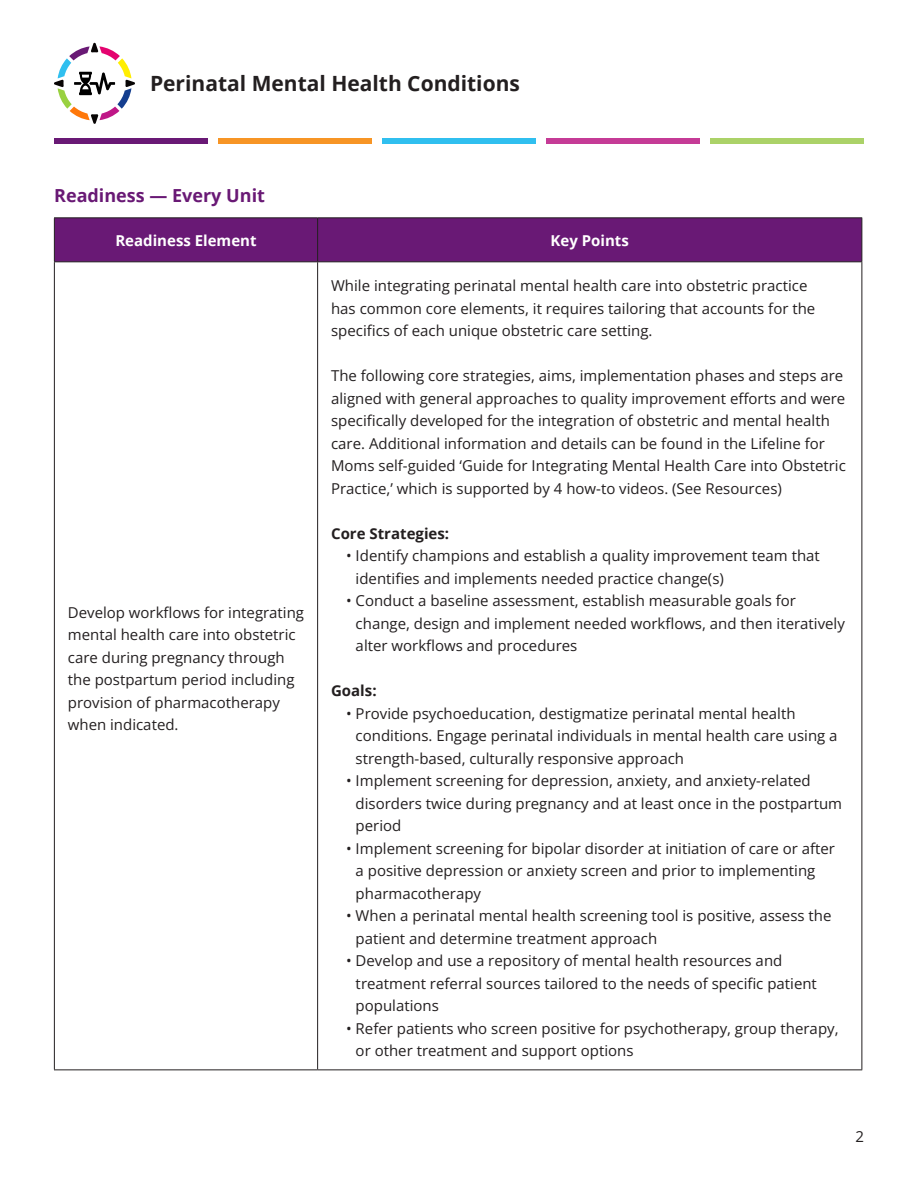
<style>
.page{position:relative;width:918px;height:1188px;background:#fff}
.page>*{position:absolute;margin:0;border:0;box-sizing:border-box;transform-origin:0 0}
.t1{font:700 21px "Open Sans";color:#231f20}
.t2{font:700 18px "Open Sans";color:#691975}
.t3{font:15px/22.5px "Open Sans";color:#231f20}
.t4{font:700 15px "Open Sans";color:#fff}
.t5{font:700 15px "Open Sans";color:#231f20}
</style>
<div class="page">
<div style="left:55px;top:218px;width:807px;height:43px;background:#691975"></div>
<hr style="left:54px;top:217px;width:264px;height:1px;background:#231f20">
<hr style="left:54px;top:218px;width:1px;height:43px;background:#231f20">
<hr style="left:318px;top:217px;width:544px;height:1px;background:#231f20">
<hr style="left:317px;top:218px;width:1px;height:43px;background:#231f20">
<hr style="left:862px;top:218px;width:1px;height:43px;background:#231f20">
<hr style="left:54px;top:261px;width:264px;height:1px;background:#231f20">
<hr style="left:54px;top:262px;width:1px;height:807px;background:#231f20">
<hr style="left:318px;top:261px;width:544px;height:1px;background:#231f20">
<hr style="left:317px;top:262px;width:1px;height:807px;background:#231f20">
<hr style="left:862px;top:262px;width:1px;height:807px;background:#231f20">
<hr style="left:54px;top:1069px;width:264px;height:1px;background:#231f20">
<hr style="left:318px;top:1069px;width:544px;height:1px;background:#231f20">
<div style="left:218px;top:138px;width:154px;height:6px;background:#f79525"></div>
<div style="left:382px;top:138px;width:154px;height:6px;background:#30bfef"></div>
<div style="left:546px;top:138px;width:154px;height:6px;background:#c53b96"></div>
<div style="left:711px;top:138px;width:153px;height:6px;background:#abd268"></div>
<div style="left:54px;top:138px;width:153px;height:6px;background:#691975"></div>
<svg style="left:54px;top:43px;width:81px;height:81px"></svg>
<p class="t1" style="left:150px;top:69px;width:371px">Perinatal Mental Health Conditions</p>
<p class="t2" style="left:54px;top:183px;width:212px">Readiness — Every Unit</p>
<p class="t4" style="left:115px;top:230px;width:143px">Readiness Element</p>
<p class="t4" style="left:551px;top:230px;width:80px">Key Points</p>
<p class="t3" style="left:68px;top:601px;width:238px">Develop workflows for integrating mental health care into obstetric care during pregnancy through the postpartum period including provision of pharmacotherapy when indicated.</p>
<p class="t3" style="left:331px;top:274px;width:486px">While integrating perinatal mental health care into obstetric practice has common core elements, it requires tailoring that accounts for the specifics of each unique obstetric care setting.</p>
<p class="t3" style="left:331px;top:364px;width:516px">The following core strategies, aims, implementation phases and steps are aligned with general approaches to quality improvement efforts and were specifically developed for the integration of obstetric and mental health care. Additional information and details can be found in the Lifeline for Moms self-guided ‘Guide for Integrating Mental Health Care into Obstetric Practice,’ which is supported by 4 how-to videos. (See Resources)</p>
<p class="t5" style="left:331px;top:523px;width:120px">Core Strategies:</p>
<p class="t3" style="left:356px;top:544px;width:466px;text-indent:-10px">• Identify champions and establish a quality improvement team that identifies and implements needed practice change(s)</p>
<p class="t3" style="left:356px;top:589px;width:491px;text-indent:-10px">• Conduct a baseline assessment, establish measurable goals for change, design and implement needed workflows, and then iteratively alter workflows and procedures</p>
<p class="t5" style="left:331px;top:680px;width:47px">Goals:</p>
<p class="t3" style="left:356px;top:702px;width:483px;text-indent:-10px">• Provide psychoeducation, destigmatize perinatal mental health conditions. Engage perinatal individuals in mental health care using a strength-based, culturally responsive approach</p>
<p class="t3" style="left:356px;top:769px;width:488px;text-indent:-10px">• Implement screening for depression, anxiety, and anxiety-related disorders twice during pregnancy and at least once in the postpartum period</p>
<p class="t3" style="left:356px;top:837px;width:481px;text-indent:-10px">• Implement screening for bipolar disorder at initiation of care or after a positive depression or anxiety screen and prior to implementing pharmacotherapy</p>
<p class="t3" style="left:356px;top:904px;width:477px;text-indent:-10px">• When a perinatal mental health screening tool is positive, assess the patient and determine treatment approach</p>
<p class="t3" style="left:356px;top:949px;width:463px;text-indent:-10px">• Develop and use a repository of mental health resources and treatment referral sources tailored to the needs of specific patient populations</p>
<p class="t3" style="left:356px;top:1017px;width:484px;text-indent:-10px">• Refer patients who screen positive for psychotherapy, group therapy, or other treatment and support options</p>
<p class="t3" style="left:855px;top:1125px;width:10px">2</p>
</div>
